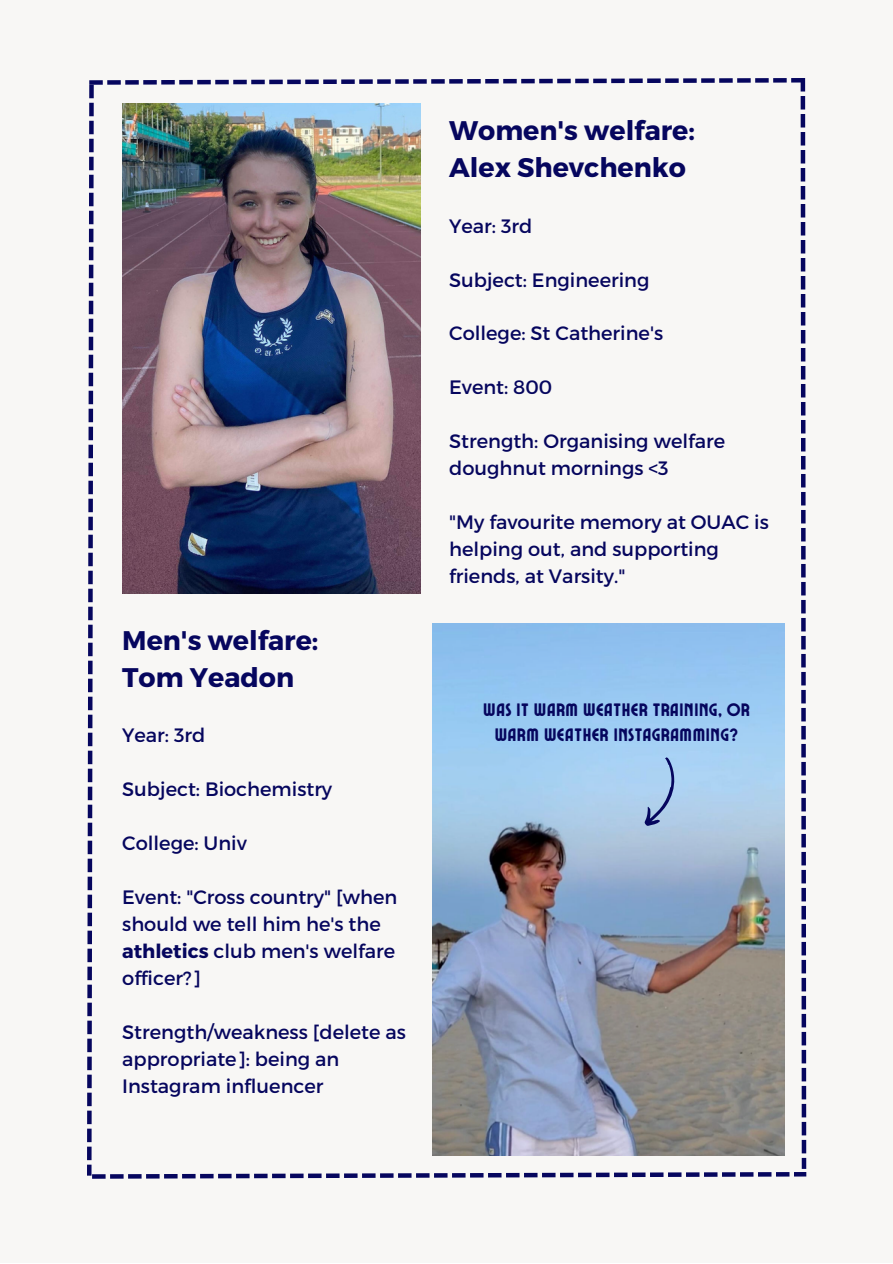
<style>
.page{position:relative;width:893px;height:1264px;background:#fff}
.page>*{position:absolute;margin:0;border:0;box-sizing:border-box;transform-origin:0 0}
.t1{font:700 26.85px "Montserrat";color:#06065e}
.t2{font:19.35px/27px "Montserrat";color:#06065e}
.t3{font:18px/24.8px "Ayr Lucidity Condensed";color:#06065e;text-align:center}
.s1{font-weight:700}
</style>
<div class="page">
<div style="left:0;top:0;width:892px;height:1262px;background:#f8f7f5"></div>
<img style="left:87px;top:78px;width:719px;height:1100px">
<p class="t1" style="left:122px;top:623px;width:198px">Men's welfare:</p>
<p class="t1" style="left:122px;top:660px;width:173px">Tom Yeadon</p>
<p class="t2" style="left:122px;top:720px;width:85px">Year: 3rd</p>
<p class="t2" style="left:122px;top:774px;width:211px">Subject: Biochemistry</p>
<p class="t2" style="left:122px;top:828px;width:126px">College: Univ</p>
<p class="t2" style="left:122px;top:882px;width:277px">Event: "Cross country" [when should we tell him he's the <span class="s1">athletics</span> club men's welfare officer?]</p>
<p class="t2" style="left:122px;top:1017px;width:285px">Strength/weakness [delete as appropriate]: being an<br>Instagram influencer</p>
<p class="t1" style="left:449px;top:113px;width:247px">Women's welfare:</p>
<p class="t1" style="left:449px;top:150px;width:238px">Alex Shevchenko</p>
<p class="t2" style="left:449px;top:211px;width:85px">Year: 3rd</p>
<p class="t2" style="left:449px;top:265px;width:202px">Subject: Engineering</p>
<p class="t2" style="left:449px;top:319px;width:215px">College: St Catherine's</p>
<p class="t2" style="left:449px;top:373px;width:105px">Event: 800</p>
<p class="t2" style="left:449px;top:427px;width:277px">Strength: Organising welfare doughnut mornings &lt;3</p>
<p class="t2" style="left:449px;top:508px;width:321px">"My favourite memory at OUAC is helping out, and supporting friends, at Varsity."</p>
<p class="t3" style="left:483px;top:696px;width:268px">WAS IT WARM WEATHER TRAINING, OR<br>WARM WEATHER INSTAGRAMMING?</p>
</div>
